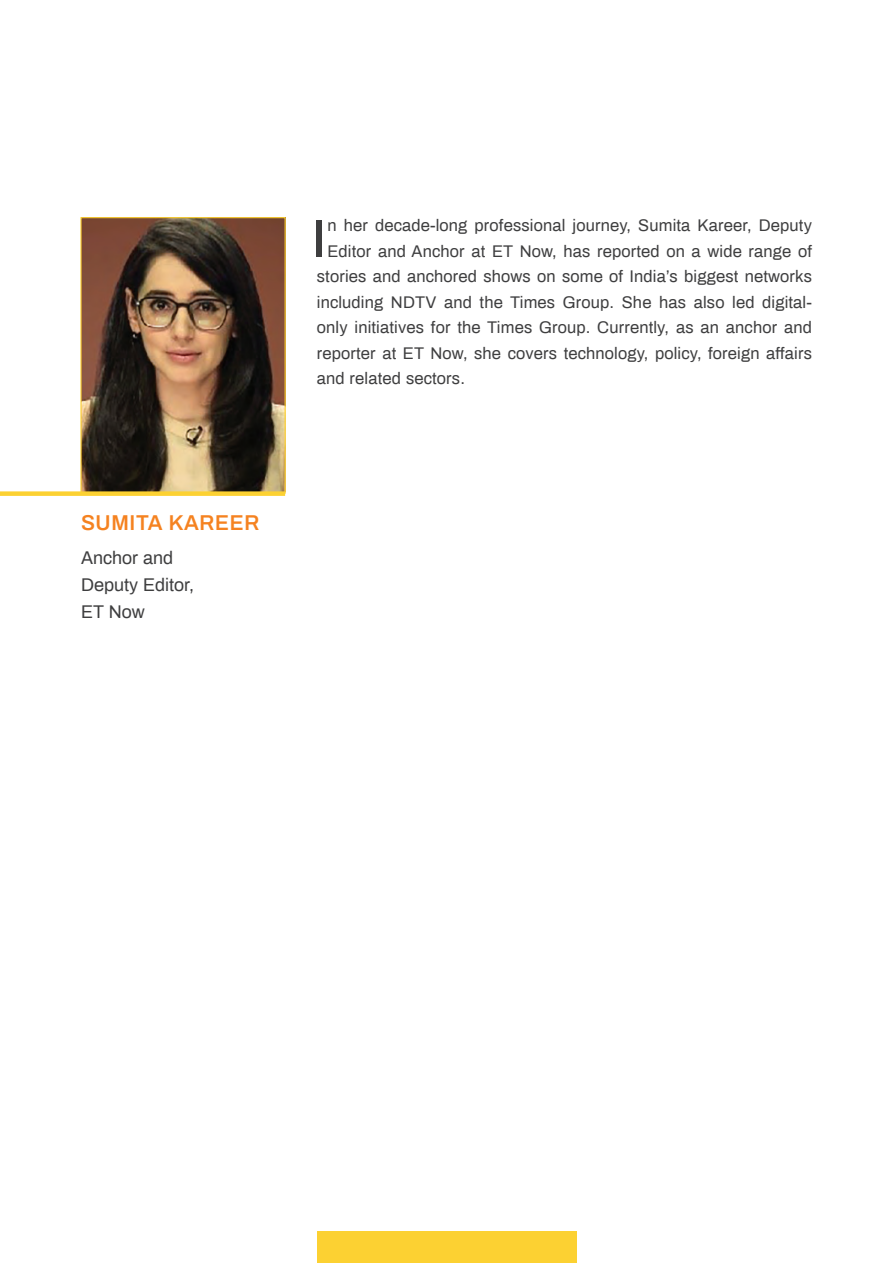
<style>
.page{position:relative;width:893px;height:1263px;background:#fff}
.page>*{position:absolute;margin:0;border:0;box-sizing:border-box;transform-origin:0 0}
.Body_Text{font:53.7px "Archivo";color:#3e3e3f}
.Name{font:600 21px "Archivo";letter-spacing:.03em;color:#f58220}
.designation{font:18px "Archivo";color:#3e3e3f}
.Body_Text-2{font:16.5px "Archivo";letter-spacing:.01em;color:#3e3e3f}
</style>
<div class="page">
<hr style="left:892px;top:0;width:1px;height:1263px;background:#fcd132">
<div style="left:317px;top:1232px;width:259px;height:31px;background:#fcd132"></div>
<img style="left:82px;top:219px;width:202px;height:272px">
<div style="left:80px;top:217px;width:206px;height:277px;border:1px solid #fcd132"></div>
<div style="left:0;top:491px;width:285px;height:5px;background:#fcd132"></div>
<p class="Name" style="left:81px;top:508px;width:180px">SUMITA KAREER</p>
<p class="designation" style="left:81px;top:545px;width:94px">Anchor and</p>
<p class="designation" style="left:81px;top:572px;width:115px">Deputy Editor,</p>
<p class="designation" style="left:81px;top:599px;width:65px">ET Now</p>
<p class="Body_Text" style="left:312px;top:201px;width:16px">I</p>
<p class="Body_Text-2" style="left:327px;top:214px;width:486px">n her decade-long professional journey, Sumita Kareer, Deputy</p>
<p class="Body_Text-2" style="left:327px;top:240px;width:486px">Editor and Anchor at ET Now, has reported on a wide range of</p>
<p class="Body_Text-2" style="left:317px;top:265px;width:497px">stories and anchored shows on some of India’s biggest networks</p>
<p class="Body_Text-2" style="left:317px;top:291px;width:497px">including NDTV and the Times Group. She has also led digital-</p>
<p class="Body_Text-2" style="left:317px;top:316px;width:497px">only initiatives for the Times Group. Currently, as an anchor and</p>
<p class="Body_Text-2" style="left:317px;top:342px;width:497px">reporter at ET Now, she covers technology, policy, foreign affairs</p>
<p class="Body_Text-2" style="left:317px;top:367px;width:150px">and related sectors.</p>
</div>
